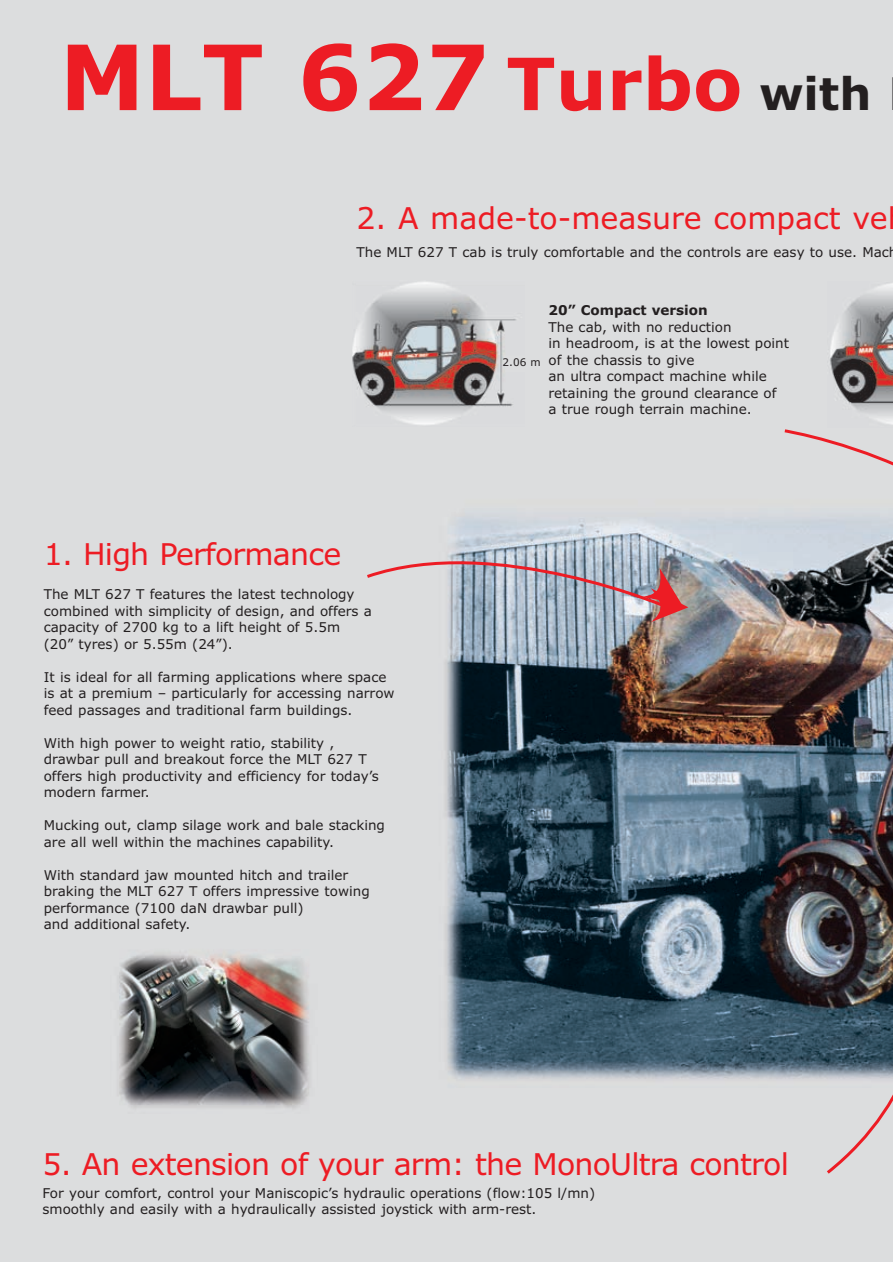
<style>
.page{position:relative;width:893px;height:1262px;background:#fff}
.page>*{position:absolute;margin:0;border:0;box-sizing:border-box;transform-origin:0 0}
.t1{font:700 90px "Verdana";color:#ed1c24}
.t2{font:30px "Verdana";letter-spacing:-.025em;color:#ed1c24}
.t3{font:30px "Verdana";color:#ed1c24}
.t4{font:13.5px/16.5px "Verdana";color:#231f20}
.t5{font:700 13.5px "Verdana";color:#231f20}
.t6{font:10.5px "Verdana";color:#231f20}
.s1{font-size:72px}
.s2{font-size:45px;color:#231f20}
</style>
<div class="page">
<div style="left:0;top:0;width:892px;height:1262px;background:#dcddde"></div>
<img style="left:827px;top:281px;width:65px;height:146px">
<img style="left:352px;top:281px;width:172px;height:145px">
<img style="left:363px;top:428px;width:529px;height:748px">
<h1 class="t1" style="left:59px;top:42px;width:813px">MLT 627 <span class="s1">Turbo</span> <span class="s2">with</span></h1>
<h2 class="t3" style="left:356px;top:206px;width:533px">2. A made-to-measure compact ve</h2>
<p class="t4" style="left:356px;top:245px;width:534px">The MLT 627 T cab is truly comfortable and the controls are easy to use. Mac</p>
<h2 class="t2" style="left:44px;top:542px;width:299px">1. High Performance</h2>
<p class="t4" style="left:44px;top:587px;width:330px">The MLT 627 T features the latest technology combined with simplicity of design, and offers a capacity of 2700 kg to a lift height of 5.5m (20” tyres) or 5.55m (24”).</p>
<p class="t4" style="left:44px;top:669px;width:352px">It is ideal for all farming applications where space is at a premium – particularly for accessing narrow feed passages and traditional farm buildings.</p>
<p class="t4" style="left:44px;top:735px;width:336px">With high power to weight ratio, stability , drawbar pull and breakout force the MLT 627 T offers high productivity and efficiency for today’s modern farmer.</p>
<p class="t4" style="left:44px;top:818px;width:343px">Mucking out, clamp silage work and bale stacking are all well within the machines capability.</p>
<p class="t4" style="left:44px;top:867px;width:327px">With standard jaw mounted hitch and trailer braking the MLT 627 T offers impressive towing performance (7100 daN drawbar pull)<br>and additional safety.</p>
<p class="t6" style="left:502px;top:358px;width:40px">2.06 m</p>
<p class="t5" style="left:548px;top:305px;width:161px">20” Compact version</p>
<p class="t4" style="left:548px;top:319px;width:242px">The cab, with no reduction<br>in headroom, is at the lowest point of the chassis to give<br>an ultra compact machine while retaining the ground clearance of<br>a true rough terrain machine.</p>
<h2 class="t2" style="left:43px;top:1152px;width:747px">5. An extension of your arm: the MonoUltra control</h2>
<p class="t4" style="left:43px;top:1185px;width:554px">For your comfort, control your Maniscopic’s hydraulic operations (flow:105 l/mn) smoothly and easily with a hydraulically assisted joystick with arm-rest.</p>
</div>
